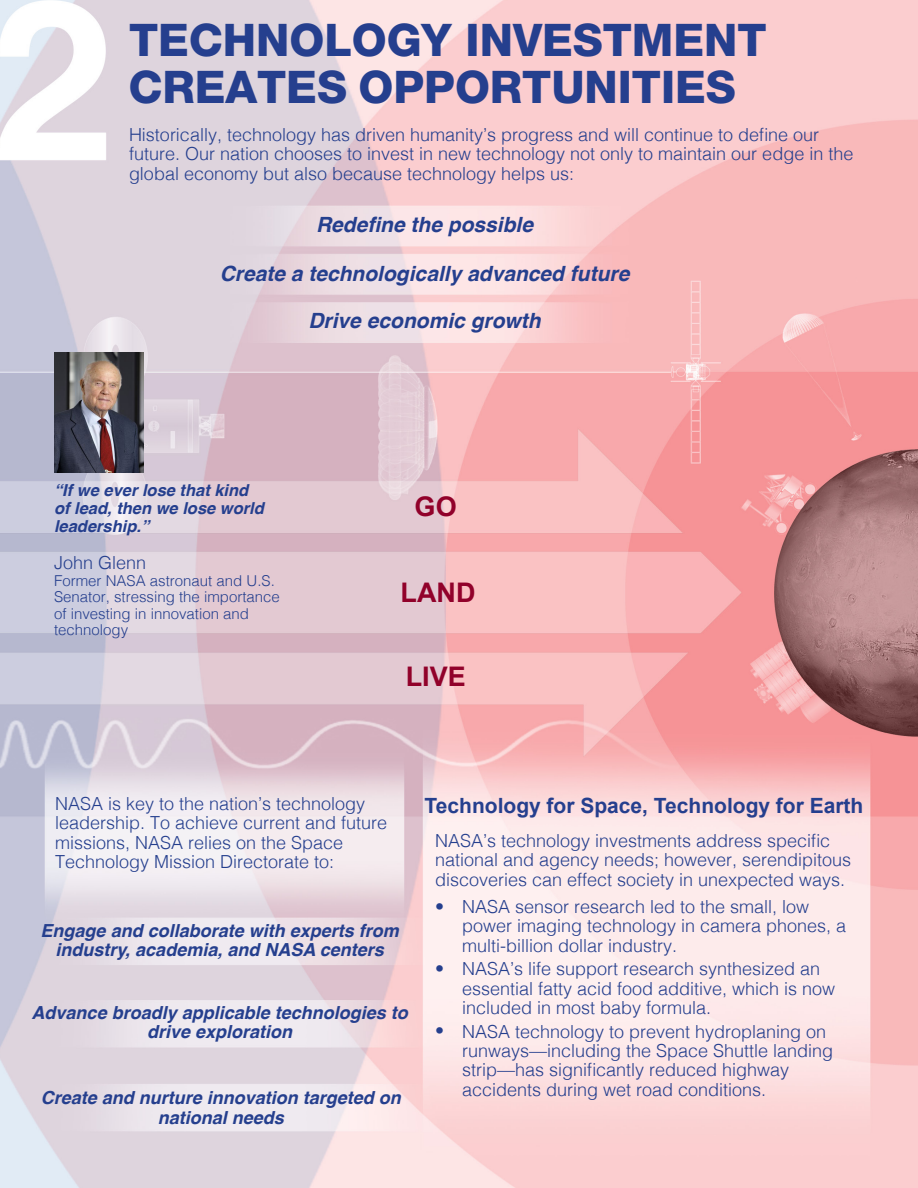
<style>
.page{position:relative;width:918px;height:1188px;background:#fff}
.page>*{position:absolute;margin:0;border:0;box-sizing:border-box;transform-origin:0 0}
.t1{font:800 45px/46.5px "Helvetica Neue LT Std";color:#253f8e}
.t2{font:700 27px "Arial";color:#91012a}
.t3{font:italic 700 21px "Helvetica";color:#253f8e}
.t4{font:700 21px "Arial";color:#253f8e}
.t5{font:300 18px/19.5px "Helvetica";color:#253f8e}
.t6{font:italic 700 18px/19.5px "Helvetica";color:#253f8e;text-align:center}
.t7{font:italic 700 16.5px/18px "Helvetica";color:#253f8e}
.t8{font:300 15px/16.5px "Helvetica";color:#253f8e}
</style>
<div class="page">
<img style="left:0;top:0;width:918px;height:1188px">
<img style="left:54px;top:352px;width:90px;height:120px">
<h2 class="t1" style="left:128px;top:17px;width:640px">TECHNOLOGY INVESTMENT<br>CREATES OPPORTUNITIES</h2>
<p class="t5" style="left:129px;top:123px;width:726px">Historically, technology has driven humanity’s progress and will continue to define our future. Our nation chooses to invest in new technology not only to maintain our edge in the global economy but also because technology helps us:</p>
<h3 class="t3" style="left:316px;top:207px;width:219px">Redefine the possible</h3>
<h3 class="t3" style="left:220px;top:256px;width:411px">Create a technologically advanced future</h3>
<h3 class="t3" style="left:308px;top:303px;width:234px">Drive economic growth</h3>
<p class="t7" style="left:54px;top:481px;width:211px">“If we ever lose that kind of lead, then we lose world leadership.”</p>
<p class="t5" style="left:54px;top:552px;width:94px">John Glenn</p>
<p class="t8" style="left:54px;top:571px;width:227px">Former NASA astronaut and U.S.<br>Senator, stressing the importance of investing in innovation and technology</p>
<h3 class="t2" style="left:415px;top:489px;width:44px">GO</h3>
<h3 class="t2" style="left:401px;top:575px;width:76px">LAND</h3>
<h3 class="t2" style="left:406px;top:659px;width:62px">LIVE</h3>
<p class="t5" style="left:55px;top:792px;width:334px">NASA is key to the nation’s technology leadership. To achieve current and future missions, NASA relies on the Space Technology Mission Directorate to:</p>
<p class="t6" style="left:41px;top:921px;width:360px">Engage and collaborate with experts from industry, academia, and NASA centers</p>
<p class="t6" style="left:32px;top:1003px;width:378px">Advance broadly applicable technologies to drive exploration</p>
<p class="t6" style="left:41px;top:1088px;width:362px">Create and nurture innovation targeted on national needs</p>
<h4 class="t4" style="left:425px;top:791px;width:440px">Technology for Space, Technology for Earth</h4>
<p class="t5" style="left:435px;top:829px;width:418px">NASA’s technology investments address specific national and agency needs; however, serendipitous discoveries can effect society in unexpected ways.</p>
<p class="t5" style="left:462px;top:895px;width:386px;text-indent:-27px">• NASA sensor research led to the small, low power imaging technology in camera phones, a multi-billion dollar industry.</p>
<p class="t5" style="left:462px;top:958px;width:375px;text-indent:-27px">• NASA’s life support research synthesized an essential fatty acid food additive, which is now included in most baby formula.</p>
<p class="t5" style="left:462px;top:1020px;width:373px;text-indent:-27px">• NASA technology to prevent hydroplaning on runways—including the Space Shuttle landing strip—has significantly reduced highway accidents during wet road conditions.</p>
</div>
